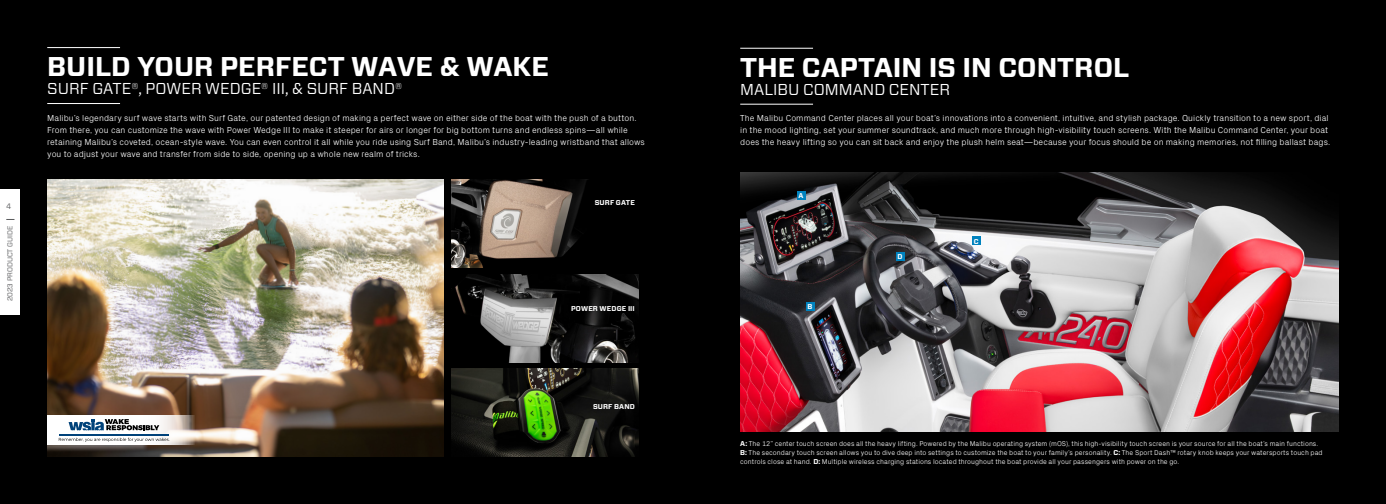
<style>
.page{position:relative;width:1386px;height:504px;background:#fff}
.page>*{position:absolute;margin:0;border:0;box-sizing:border-box;transform-origin:0 0}
.t1{font:700 27.12px "Forza";color:#fff}
.t2{font:15.75px "Forza";color:#fff}
.t3{font:300 8.75px/12.2px "Px Grotesk";letter-spacing:.005em;color:#fff}
.t4{font:7.88px "Forza";color:#58595b}
.t5{font:300 7px/8.8px "Px Grotesk";letter-spacing:.005em;color:#fff}
.t6{font:700 7px "Forza";letter-spacing:.015em;color:#fff}
.t7{font:7px "Forza";color:#58595b}
.s1{font-family:"Forza";font-weight:700}
</style>
<div class="page">
<div style="left:685px;top:0;width:701px;height:504px;background:#000"></div>
<div style="left:0;top:0;width:693px;height:504px;background:#000"></div>
<img style="left:451px;top:180px;width:135px;height:88px">
<img style="left:455px;top:274px;width:184px;height:88px">
<img style="left:740px;top:172px;width:599px;height:260px">
<div style="left:896px;top:252px;width:9px;height:8px;background:#0082be"></div>
<div style="left:806px;top:302px;width:9px;height:8px;background:#0082be"></div>
<div style="left:972px;top:237px;width:9px;height:8px;background:#0082be"></div>
<div style="left:797px;top:191px;width:9px;height:8px;background:#0082be"></div>
<hr style="left:47px;top:47px;width:73px;height:1px;background:#fff">
<hr style="left:47px;top:103px;width:73px;height:1px;background:#fff">
<hr style="left:740px;top:48px;width:73px;height:1px;background:#fff">
<hr style="left:740px;top:104px;width:73px;height:1px;background:#fff">
<img style="left:47px;top:180px;width:397px;height:277px">
<img style="left:451px;top:369px;width:188px;height:88px">
<svg style="left:47px;top:416px;width:147px;height:29px;background:#f1eeeb"></svg>
<svg style="left:69px;top:419px;width:90px;height:11px"></svg>
<svg style="left:59px;top:438px;width:110px;height:4px"></svg>
<hr style="left:59px;top:434px;width:110px;height:2px;background:#00427a">
<div style="left:0;top:189px;width:20px;height:126px;background:#fff"></div>
<p class="t4" style="left:6px;top:201px;width:7px">4</p>
<p class="t7" style="left:5px;top:301px;width:77px;rotate:-90deg">2023 PRODUCT GUIDE</p>
<h1 class="t1" style="left:47px;top:49px;width:503px">BUILD YOUR PERFECT WAVE &amp; WAKE</h1>
<h2 class="t2" style="left:47px;top:78px;width:356px">SURF GATE®, POWER WEDGE® III, &amp; SURF BAND®</h2>
<p class="t3" style="left:47px;top:111px;width:599px">Malibu’s legendary surf wave starts with Surf Gate, our patented design of making a perfect wave on either side of the boat with the push of a button.<br>From there, you can customize the wave with Power Wedge III to make it steeper for airs or longer for big bottom turns and endless spins—all while retaining Malibu’s coveted, ocean-style wave. You can even control it all while you ride using Surf Band, Malibu’s industry-leading wristband that allows you to adjust your wave and transfer from side to side, opening up a whole new realm of tricks.</p>
<p class="t6" style="left:595px;top:198px;width:42px">SURF GATE</p>
<p class="t6" style="left:571px;top:304px;width:65px">POWER WEDGE III</p>
<p class="t6" style="left:593px;top:402px;width:43px">SURF BAND</p>
<h1 class="t1" style="left:740px;top:49px;width:391px">THE CAPTAIN IS IN CONTROL</h1>
<h2 class="t2" style="left:740px;top:79px;width:211px">MALIBU COMMAND CENTER</h2>
<p class="t3" style="left:740px;top:111px;width:592px">The Malibu Command Center places all your boat’s innovations into a convenient, intuitive, and stylish package. Quickly transition to a new sport, dial in the mood lighting, set your summer soundtrack, and much more through high-visibility touch screens. With the Malibu Command Center, your boat does the heavy lifting so you can sit back and enjoy the plush helm seat—because your focus should be on making memories, not filling ballast bags.</p>
<p class="t6" style="left:799px;top:191px;width:6px">A</p>
<p class="t6" style="left:807px;top:302px;width:6px">B</p>
<p class="t6" style="left:898px;top:252px;width:7px">D</p>
<p class="t6" style="left:974px;top:237px;width:6px">C</p>
<p class="t5" style="left:740px;top:439px;width:584px"><span class="s1">A:</span> The 12” center touch screen does all the heavy lifting. Powered by the Malibu operating system (mOS), this high-visibility touch screen is your source for all the boat’s main functions.<br><span class="s1">B:</span> The secondary touch screen allows you to dive deep into settings to customize the boat to your family’s personality. <span class="s1">C:</span> The Sport Dash™ rotary knob keeps your watersports touch pad controls close at hand. <span class="s1">D:</span> Multiple wireless charging stations located throughout the boat provide all your passengers with power on the go.</p>
</div>
